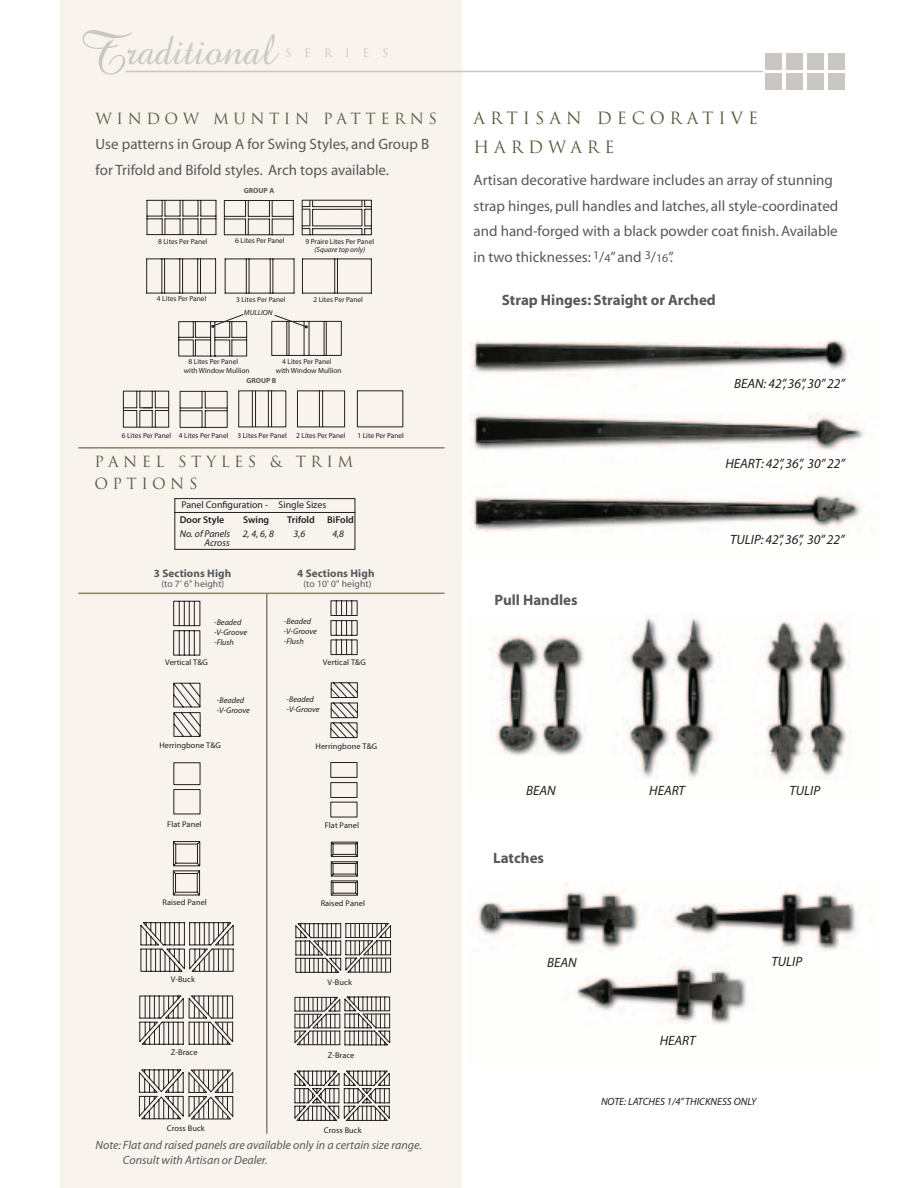
<style>
.page{position:relative;width:918px;height:1188px;background:#fff}
.page>*{position:absolute;margin:0;border:0;box-sizing:border-box;transform-origin:0 0}
.t1{font:43.65px "Amazone BT";color:#cbc9c5}
.t2{font:16.5px/29.2px "Trajan";letter-spacing:.3em;color:#5b573d}
.t3{font:15px/25.5px "Myriad";color:#57585a}
.t4{font:700 15px "Myriad";color:#57585a}
.t5{font:15px/22.5px "Trajan";letter-spacing:.3em;color:#5b573d}
.t6{font:italic 13.5px "Myriad";color:#231f20}
.t7{font:italic 12px/14.4px "Myriad";color:#57585a}
.t8{font:11.4px "Trajan";letter-spacing:1.1em;color:#cac7c2}
.t9{font:700 10.95px "Myriad";letter-spacing:.01em;color:#57585a}
.t10{font:italic 10.5px "Myriad";color:#231f20}
.t11{font:italic 9.9px "Myriad Pro";color:#231f20}
.t12{font:9.9px "Myriad Pro";color:#231f20}
.t13{font:600 9.9px "Myriad Pro";color:#231f20}
.t14{font:9.6px "Myriad";letter-spacing:.01em;color:#57585a}
.t15{font:8.25px "Myriad";letter-spacing:.01em;color:#231f20}
.t16{font:italic 8.25px/9.9px "Myriad Pro";color:#231f20}
.t17{font:italic 7.5px "Myriad";color:#231f20}
.t18{font:7.35px/8.9px "Myriad";color:#231f20}
.t19{font:italic 7.35px "Myriad";color:#231f20}
.t20{font:700 7.35px "Myriad";color:#57585a}
.s1{font-size:60.6px;color:#cac7c2}
.s2{font-size:12px}
</style>
<div class="page">
<img style="left:461px;top:319px;width:413px;height:239px">
<div style="left:60px;top:0;width:401px;height:1188px;background:#f8f3ed"></div>
<img style="left:490px;top:613px;width:361px;height:166px">
<img style="left:476px;top:882px;width:382px;height:143px">
<div style="left:766px;top:53px;width:16px;height:17px;background:#cac7c2"></div>
<div style="left:786px;top:53px;width:17px;height:17px;background:#cac7c2"></div>
<div style="left:807px;top:53px;width:17px;height:17px;background:#cac7c2"></div>
<div style="left:828px;top:53px;width:17px;height:17px;background:#cac7c2"></div>
<div style="left:766px;top:73px;width:16px;height:17px;background:#cac7c2"></div>
<div style="left:786px;top:73px;width:17px;height:17px;background:#cac7c2"></div>
<div style="left:807px;top:73px;width:17px;height:17px;background:#cac7c2"></div>
<div style="left:828px;top:73px;width:17px;height:17px;background:#cac7c2"></div>
<hr style="left:126px;top:71px;width:637px;height:1px;background:#cac7c2">
<svg style="left:139px;top:922px;width:95px;height:123px"></svg>
<svg style="left:139px;top:1069px;width:95px;height:51px"></svg>
<svg style="left:173px;top:600px;width:185px;height:296px"></svg>
<svg style="left:331px;top:880px;width:27px;height:16px"></svg>
<svg style="left:294px;top:923px;width:97px;height:198px"></svg>
<svg style="left:330px;top:682px;width:28px;height:56px"></svg>
<svg style="left:173px;top:601px;width:28px;height:136px"></svg>
<svg style="left:174px;top:498px;width:182px;height:52px"></svg>
<svg style="left:123px;top:200px;width:280px;height:228px"></svg>
<hr style="left:78px;top:447px;width:367px;height:2px;background:#8e8368">
<hr style="left:78px;top:593px;width:367px;height:1px;background:#8e8368">
<hr style="left:266px;top:593px;width:2px;height:541px;background:#8e8368">
<h1 class="t1" style="left:77px;top:36px;width:200px"><span class="s1">T</span>raditional</h1>
<p class="t8" style="left:285px;top:47px;width:105px">SERIES</p>
<p class="t5" style="left:96px;top:107px;width:343px">WINDOW MUNTIN PATTERNS</p>
<p class="t3" style="left:96px;top:133px;width:335px">Use patterns in Group A for Swing Styles, and Group B for Trifold and Bifold styles. Arch tops available.</p>
<p class="t20" style="left:244px;top:188px;width:32px">GROUP A</p>
<p class="t18" style="left:158px;top:237px;width:51px">8 Lites Per Panel</p>
<p class="t18" style="left:235px;top:237px;width:51px">6 Lites Per Panel</p>
<p class="t18" style="left:157px;top:295px;width:51px">4 Lites Per Panel</p>
<p class="t18" style="left:236px;top:296px;width:51px">3 Lites Per Panel</p>
<p class="t17" style="left:244px;top:309px;width:30px">MULLION</p>
<p class="t18" style="left:305px;top:237px;width:70px">9 Praire Lites Per Panel</p>
<p class="t19" style="left:315px;top:245px;width:52px">(Square top only)</p>
<p class="t18" style="left:313px;top:296px;width:51px">2 Lites Per Panel</p>
<p class="t18" style="left:184px;top:358px;width:67px;text-indent:5px">8 Lites Per Panel with Window Mullion</p>
<p class="t18" style="left:276px;top:358px;width:67px;text-align:center">4 Lites Per Panel<br>with Window Mullion</p>
<p class="t20" style="left:246px;top:378px;width:32px">GROUP B</p>
<p class="t18" style="left:122px;top:432px;width:51px">6 Lites Per Panel</p>
<p class="t18" style="left:237px;top:432px;width:110px">3 Lites Per Panel 2 Lites Per Panel</p>
<p class="t18" style="left:357px;top:432px;width:48px">1 Lite Per Panel</p>
<p class="t18" style="left:179px;top:432px;width:51px">4 Lites Per Panel</p>
<p class="t5" style="left:95px;top:450px;width:260px">PANEL STYLES &amp; TRIM<br>OPTIONS</p>
<p class="t12" style="left:181px;top:499px;width:146px">Panel Configuration - Single Sizes</p>
<p class="t11" style="left:205px;top:537px;width:27px">Across</p>
<p class="t9" style="left:297px;top:570px;width:79px">4 Sections High</p>
<p class="t14" style="left:161px;top:580px;width:65px">(to 7' 6" height)</p>
<p class="t14" style="left:303px;top:580px;width:70px">(to 10' 0" height)</p>
<p class="t13" style="left:180px;top:516px;width:46px">Door Style</p>
<p class="t13" style="left:243px;top:516px;width:28px">Swing</p>
<p class="t13" style="left:287px;top:516px;width:68px">Trifold BiFold</p>
<p class="t11" style="left:180px;top:528px;width:52px">No. of Panels</p>
<p class="t11" style="left:243px;top:528px;width:33px">2, 4, 6, 8</p>
<p class="t11" style="left:294px;top:528px;width:13px">3,6</p>
<p class="t11" style="left:332px;top:528px;width:13px">4,8</p>
<p class="t9" style="left:154px;top:570px;width:79px">3 Sections High</p>
<p class="t16" style="left:214px;top:618px;width:35px">-Beaded -V-Groove -Flush</p>
<p class="t16" style="left:284px;top:617px;width:35px">-Beaded -V-Groove -Flush</p>
<p class="t15" style="left:165px;top:660px;width:44px">Vertical T&amp;G</p>
<p class="t15" style="left:323px;top:659px;width:44px">Vertical T&amp;G</p>
<p class="t16" style="left:217px;top:695px;width:35px">-Beaded -V-Groove</p>
<p class="t16" style="left:287px;top:694px;width:35px">-Beaded -V-Groove</p>
<p class="t15" style="left:159px;top:743px;width:63px">Herringbone T&amp;G</p>
<p class="t15" style="left:316px;top:743px;width:63px">Herringbone T&amp;G</p>
<p class="t15" style="left:167px;top:821px;width:36px">Flat Panel</p>
<p class="t15" style="left:325px;top:822px;width:36px">Flat Panel</p>
<p class="t15" style="left:163px;top:899px;width:46px">Raised Panel</p>
<p class="t15" style="left:321px;top:900px;width:46px">Raised Panel</p>
<p class="t15" style="left:171px;top:976px;width:26px">V-Buck</p>
<p class="t15" style="left:328px;top:979px;width:26px">V-Buck</p>
<p class="t15" style="left:171px;top:1050px;width:28px">Z-Brace</p>
<p class="t15" style="left:328px;top:1052px;width:28px">Z-Brace</p>
<p class="t15" style="left:167px;top:1125px;width:39px">Cross Buck</p>
<p class="t15" style="left:324px;top:1127px;width:39px">Cross Buck</p>
<p class="t7" style="left:123px;top:1139px;width:301px;text-indent:-27px">Note: Flat and raised panels are available only in a certain size range.<br>Consult with Artisan or Dealer.</p>
<p class="t2" style="left:474px;top:103px;width:286px">ARTISAN DECORATIVE<br>HARDWARE</p>
<p class="t3" style="left:474px;top:169px;width:366px">Artisan decorative hardware includes an array of stunning strap hinges, pull handles and latches, all style-coordinated and hand-forged with a black powder coat finish. Available in two thicknesses: <sup>1</sup>/<span class="s2">4</span>” and <sup>3</sup>/<span class="s2">16</span>”.</p>
<p class="t4" style="left:502px;top:294px;width:215px">Strap Hinges: Straight or Arched</p>
<p class="t6" style="left:734px;top:378px;width:112px">BEAN: 42”, 36”, 30” 22”</p>
<p class="t6" style="left:725px;top:458px;width:121px">HEART: 42”, 36”, 30” 22”</p>
<p class="t4" style="left:494px;top:594px;width:85px">Pull Handles</p>
<p class="t6" style="left:730px;top:535px;width:116px">TULIP: 42”, 36”, 30” 22”</p>
<p class="t6" style="left:526px;top:786px;width:31px">BEAN</p>
<p class="t6" style="left:649px;top:786px;width:37px">HEART</p>
<p class="t6" style="left:789px;top:786px;width:32px">TULIP</p>
<p class="t4" style="left:493px;top:853px;width:52px">Latches</p>
<p class="t6" style="left:547px;top:957px;width:31px">BEAN</p>
<p class="t6" style="left:771px;top:957px;width:32px">TULIP</p>
<p class="t6" style="left:660px;top:1036px;width:37px">HEART</p>
<p class="t10" style="left:601px;top:1098px;width:157px">NOTE: LATCHES 1/4” THICKNESS ONLY</p>
</div>
